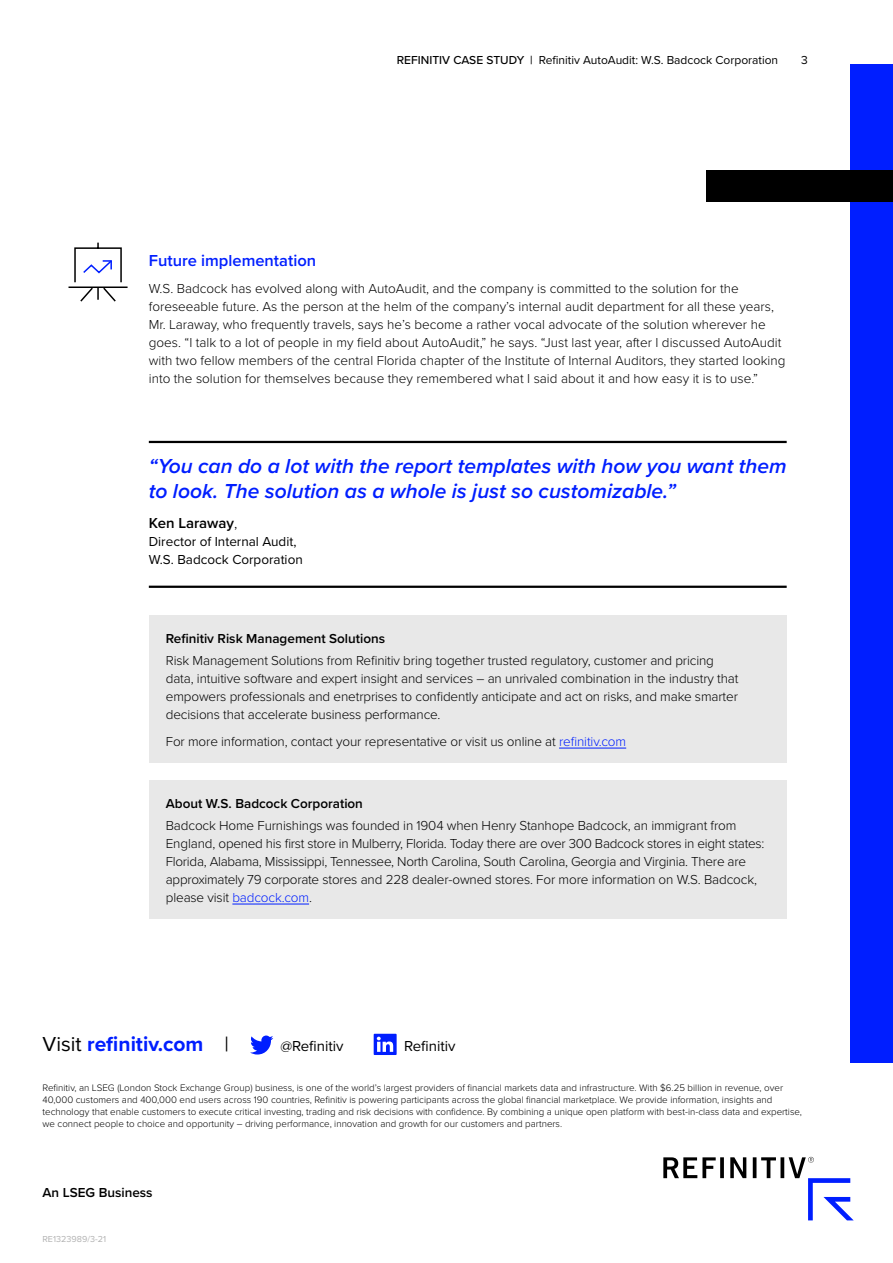
<style>
.page{position:relative;width:893px;height:1263px;background:#fff}
.page>*{position:absolute;margin:0;border:0;box-sizing:border-box;transform-origin:0 0}
.t1{font:italic 600 21px/25.5px "Proxima Nova";color:#001eff}
.t2{font:700 21px "Proxima Nova";color:#001eff}
.t3{font:600 16.5px "Proxima Nova";color:#001eff}
.t4{font:15px "Proxima Nova";color:#000}
.t5{font:600 15px "Proxima Nova";color:#000}
.t6{font:300 13.5px/18px "Proxima Nova";letter-spacing:-.01em;color:#000}
.t7{font:600 13.5px "Proxima Nova";color:#000}
.t8{font:13.5px/18px "Proxima Nova";color:#000}
.t9{font:12px "Proxima Nova";color:#000}
.t10{font:300 9.75px/12px "Proxima Nova";color:#000}
.t11{font:9px "Proxima Nova";color:#b2b2b2}
.s1{font-weight:500}
.s2{font-weight:300}
.s3{color:#001eff}
.s4{font-weight:400;color:#000}
</style>
<div class="page">
<svg style="left:663px;top:1157px;width:190px;height:63px"></svg>
<div style="left:850px;top:64px;width:43px;height:999px;background:#001eff"></div>
<div style="left:706px;top:170px;width:187px;height:32px;background:#000"></div>
<svg style="left:250px;top:1035px;width:23px;height:19px"></svg>
<svg style="left:374px;top:1034px;width:23px;height:21px"></svg>
<hr style="left:149px;top:441px;width:638px;height:2px;background:#000">
<hr style="left:149px;top:586px;width:638px;height:2px;background:#000">
<div style="left:149px;top:615px;width:638px;height:148px;background:#e8e8e8"></div>
<hr style="left:559px;top:748px;width:67px;height:1px;background:#001eff">
<div style="left:149px;top:780px;width:638px;height:139px;background:#e8e8e8"></div>
<hr style="left:232px;top:904px;width:77px;height:1px;background:#001eff">
<svg style="left:68px;top:242px;width:60px;height:60px"></svg>
<p class="t9" style="left:397px;top:51px;width:383px"><span class="s1">REFINITIV CASE STUDY |</span> Refinitiv AutoAudit: W.S. Badcock Corporation</p>
<p class="t9" style="left:801px;top:51px;width:8px">3</p>
<p class="t3" style="left:149px;top:248px;width:169px">Future implementation</p>
<p class="t6" style="left:149px;top:278px;width:638px">W.S. Badcock has evolved along with AutoAudit, and the company is committed to the solution for the foreseeable future. As the person at the helm of the company’s internal audit department for all these years, Mr. Laraway, who frequently travels, says he’s become a rather vocal advocate of the solution wherever he goes. “I talk to a lot of people in my field about AutoAudit,” he says. “Just last year, after I discussed AutoAudit with two fellow members of the central Florida chapter of the Institute of Internal Auditors, they started looking into the solution for themselves because they remembered what I said about it and how easy it is to use.”</p>
<h1 class="t1" style="left:149px;top:452px;width:639px">“You can do a lot with the report templates with how you want them to look. The solution as a whole is just so customizable.”</h1>
<p class="t5" style="left:149px;top:512px;width:90px">Ken Laraway<span class="s2">,</span></p>
<p class="t8" style="left:149px;top:532px;width:156px">Director of Internal Audit,<br>W.S. Badcock Corporation</p>
<p class="t7" style="left:166px;top:628px;width:221px">Refinitiv Risk Management Solutions</p>
<p class="t6" style="left:166px;top:651px;width:574px">Risk Management Solutions from Refinitiv bring together trusted regulatory, customer and pricing data, intuitive software and expert insight and services – an unrivaled combination in the industry that empowers professionals and enetrprises to confidently anticipate and act on risks, and make smarter decisions that accelerate business performance.</p>
<p class="t6" style="left:166px;top:732px;width:462px">For more information, contact your representative or visit us online at <span class="s3">refinitiv.com</span></p>
<p class="t7" style="left:166px;top:793px;width:199px">About W.S. Badcock Corporation</p>
<p class="t6" style="left:166px;top:815px;width:600px">Badcock Home Furnishings was founded in 1904 when Henry Stanhope Badcock, an immigrant from England, opened his first store in Mulberry, Florida. Today there are over 300 Badcock stores in eight states:<br>Florida, Alabama, Mississippi, Tennessee, North Carolina, South Carolina, Georgia and Virginia. There are approximately 79 corporate stores and 228 dealer-owned stores. For more information on W.S. Badcock, please visit <span class="s3">badcock.com</span>.</p>
<h1 class="t2" style="left:43px;top:1028px;width:188px"><span class="s4">Visit</span> refinitiv.com <span class="s4">|</span></h1>
<p class="t4" style="left:280px;top:1035px;width:65px">@Refinitiv</p>
<p class="t4" style="left:404px;top:1035px;width:53px">Refinitiv</p>
<p class="t10" style="left:43px;top:1081px;width:761px">Refinitiv, an LSEG (London Stock Exchange Group) business, is one of the world’s largest providers of financial markets data and infrastructure. With $6.25 billion in revenue, over 40,000 customers and 400,000 end users across 190 countries, Refinitiv is powering participants across the global financial marketplace. We provide information, insights and technology that enable customers to execute critical investing, trading and risk decisions with confidence. By combining a unique open platform with best-in-class data and expertise, we connect people to choice and opportunity – driving performance, innovation and growth for our customers and partners.</p>
<p class="t7" style="left:43px;top:1182px;width:112px">An LSEG Business</p>
<p class="t11" style="left:43px;top:1232px;width:65px">RE1323989/3-21</p>
</div>
